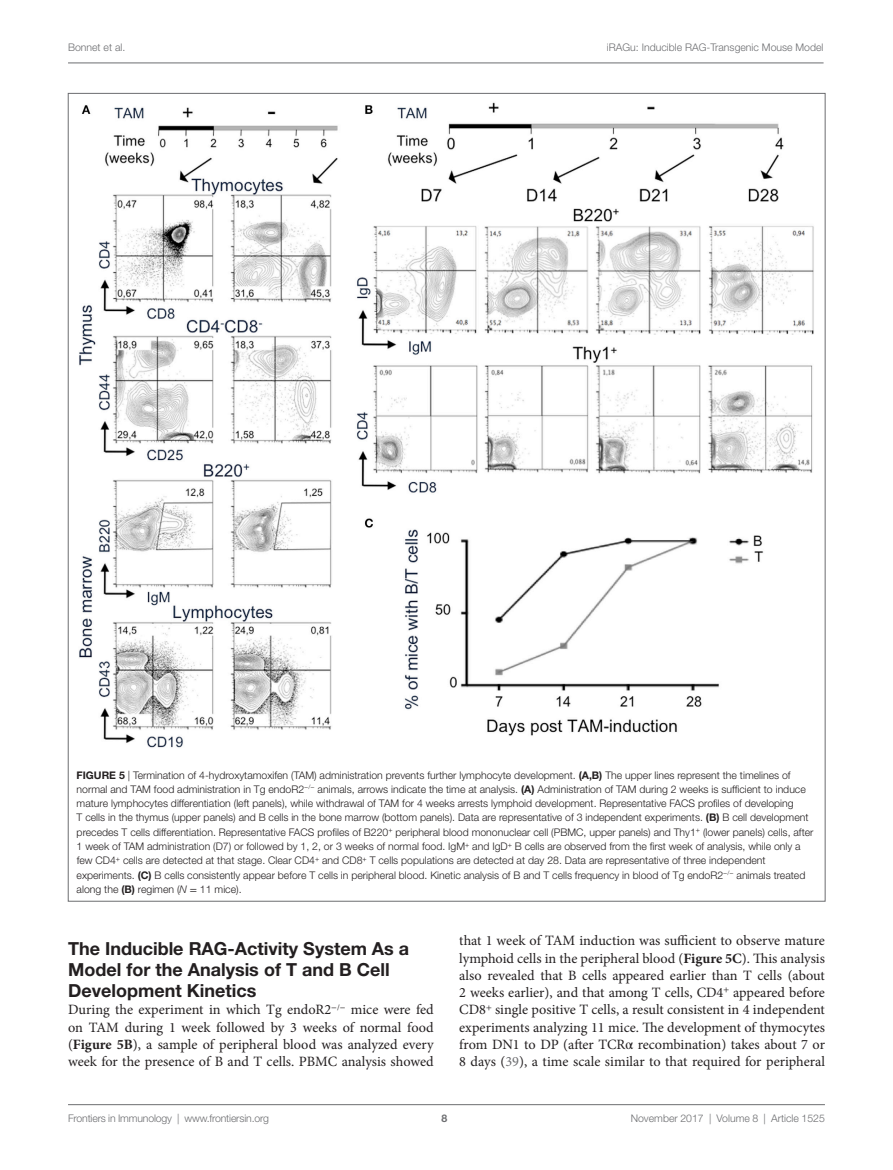
<style>
.page{position:relative;width:893px;height:1170px;background:#fff}
.page>*{position:absolute;margin:0;border:0;box-sizing:border-box;transform-origin:0 0}
.t1{font:700 18px/21px "Helvetica Neue LT Std";color:#231f20}
.t2{font:14.25px/17.2px "Minion Pro";color:#231f20;text-align:justify}
.t3{font:300 10.5px/14.2px "Helvetica Neue LT Std";color:#231f20}
.t4{font:300 10.5px "Helvetica Neue LT Std";color:#6c6d70}
.t5{font:700 10.5px "Helvetica Neue LT Std";color:#6c6d70}
.s1{font-weight:700}
.s2{font-style:italic}
.s3{font-family:"STIX General";font-weight:400}
.s4{font-family:"STIX General"}
.s5{color:#6c6d70}
</style>
<div class="page">
<img style="left:79px;top:102px;width:735px;height:646px">
<hr style="left:68px;top:63px;width:756px;height:1px;background:#6c6d70">
<hr style="left:68px;top:1104px;width:757px;height:1px;background:#6c6d70">
<p class="t4" style="left:68px;top:41px;width:59px">Bonnet et al.</p>
<p class="t4" style="left:607px;top:41px;width:218px">iRAGu: Inducible RAG-Transgenic Mouse Model</p>
<p class="t3" style="left:77px;top:767px;width:738px"><span class="s1">Figure 5</span> | Termination of 4-hydroxytamoxifen (TAM) administration prevents further lymphocyte development. <span class="s1">(A,B)</span> The upper lines represent the timelines of normal and TAM food administration in Tg endoR2<sup>−</sup><sup>/</sup><sup>−</sup> animals, arrows indicate the time at analysis. <span class="s1">(A)</span> Administration of TAM during 2 weeks is sufficient to induce mature lymphocytes differentiation (left panels), while withdrawal of TAM for 4 weeks arrests lymphoid development. Representative FACS profiles of developing<br>T cells in the thymus (upper panels) and B cells in the bone marrow (bottom panels). Data are representative of 3 independent experiments. <span class="s1">(B)</span> B cell development precedes T cells differentiation. Representative FACS profiles of B220<sup>+</sup> peripheral blood mononuclear cell (PBMC, upper panels) and Thy1<sup>+</sup> (lower panels) cells, after 1 week of TAM administration (D7) or followed by 1, 2, or 3 weeks of normal food. IgM<sup>+</sup> and IgD<sup>+</sup> B cells are observed from the first week of analysis, while only a few CD4<sup>+</sup> cells are detected at that stage. Clear CD4<sup>+</sup> and CD8<sup>+</sup> T cells populations are detected at day 28. Data are representative of three independent experiments. <span class="s1">(C)</span> B cells consistently appear before T cells in peripheral blood. Kinetic analysis of B and T cells frequency in blood of Tg endoR2<sup>−</sup><sup>/</sup><sup>−</sup> animals treated along the <span class="s1">(B)</span> regimen (<span class="s2">N</span> <span class="s3">=</span> 11 mice).</p>
<h1 class="t1" style="left:68px;top:937px;width:343px;text-indent:160px">-Activity System As a<br>Model for the Analysis of T and B Cell<br>Development Kinetics</h1>
<h2 class="t2" style="left:68px;top:1001px;width:367px">During the experiment in which Tg endoR2<sup>−</sup><sup>/</sup><sup>−</sup> mice were fed on TAM during 1 week followed by 3 weeks of normal food (<span class="s1">Figure 5B</span>), a sample of peripheral blood was analyzed every week for the presence of B and T cells. PBMC analysis showed</h2>
<h1 class="t1" style="left:68px;top:937px;width:134px">The Inducible RAG</h1>
<p class="t2" style="left:459px;top:932px;width:367px">that 1 week of TAM induction was sufficient to observe mature lymphoid cells in the peripheral blood (<span class="s1">Figure 5C</span>). This analysis also revealed that B cells appeared earlier than T cells (about 2 weeks earlier), and that among T cells, CD4<sup>+</sup> appeared before CD8<sup>+</sup> single positive T cells, a result consistent in 4 independent experiments analyzing 11 mice. The development of thymocytes from DN1 to DP (after TCR<span class="s4">α</span> recombination) takes about 7 or 8 days (<span class="s5">39</span>), a time scale similar to that required for peripheral</p>
<p class="t4" style="left:68px;top:1111px;width:203px">Frontiers in Immunology | www.frontiersin.org</p>
<p class="t4" style="left:631px;top:1111px;width:196px">November 2017 | Volume 8 | Article 1525</p>
<p class="t5" style="left:441px;top:1111px;width:7px">8</p>
</div>
